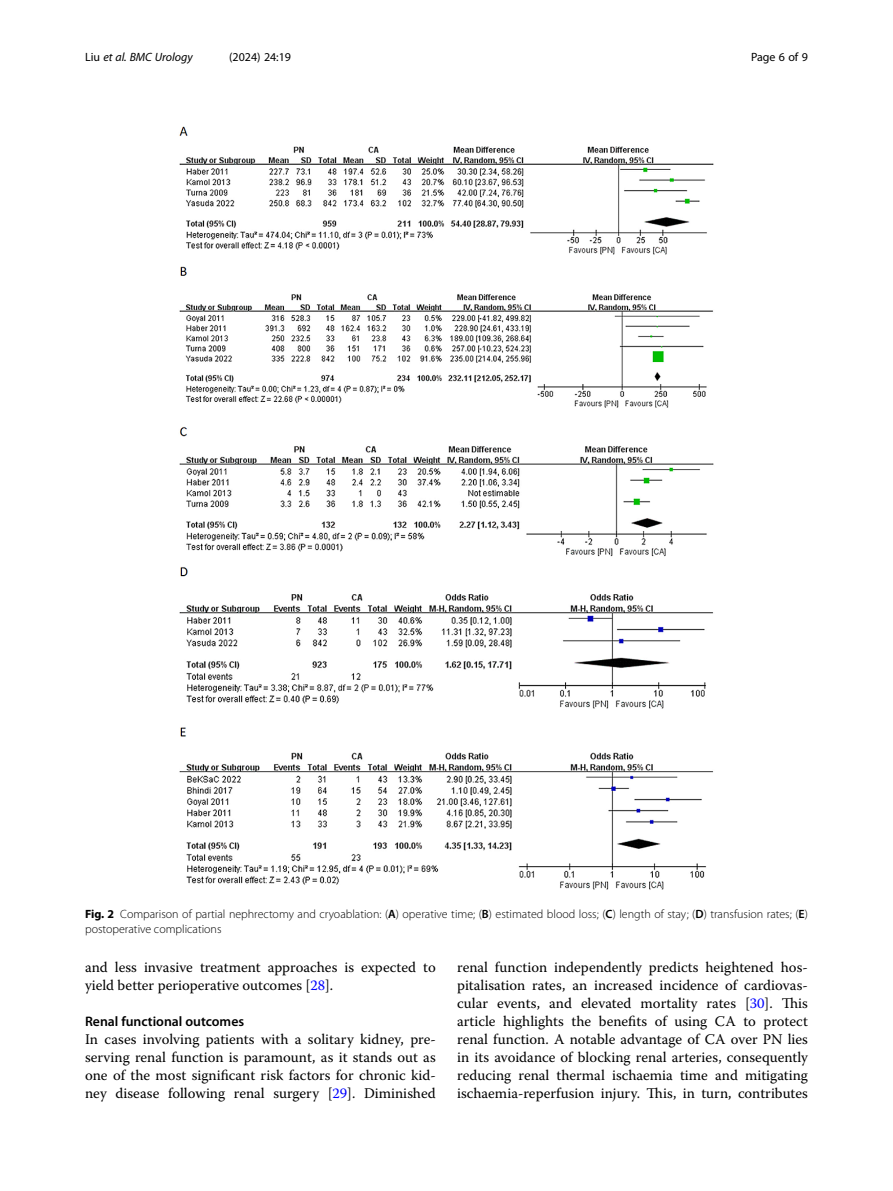
<style>
.page{position:relative;width:893px;height:1191px;background:#fff}
.page>*{position:absolute;margin:0;border:0;box-sizing:border-box;transform-origin:0 0}
.Body_Text{font:14.7px/18px "Warnock Pro";color:#000;text-align:justify}
.Head_2{font:600 13.8px "Myriad Pro";color:#000}
.Figure_Caption{font:300 12px/15px "Myriad Pro";color:#000}
.t1{font:12px "Myriad Pro";color:#000}
.t2{font:italic 12px "Myriad Pro";color:#000}
.s1{font-style:normal}
.s2{font-weight:700}
.s3{font-weight:600}
.s4{color:#00f}
</style>
<div class="page">
<img style="left:179px;top:126px;width:535px;height:764px">
<p class="t2" style="left:85px;top:50px;width:109px"><span class="s1">Liu</span> et al. BMC Urology</p>
<p class="t1" style="left:229px;top:50px;width:63px">(2024) 24:19</p>
<p class="t1" style="left:751px;top:50px;width:58px">Page 6 of 9</p>
<p class="Figure_Caption" style="left:85px;top:906px;width:724px"><span class="s2">Fig. 2</span> Comparison of partial nephrectomy and cryoablation: (<span class="s3">A</span>) operative time; (<span class="s3">B</span>) estimated blood loss; (<span class="s3">C</span>) length of stay; (<span class="s3">D</span>) transfusion rates; (<span class="s3">E</span>) postoperative complications</p>
<p class="Body_Text" style="left:85px;top:958px;width:352px">and less invasive treatment approaches is expected to yield better perioperative outcomes [<span class="s4">28</span>].</p>
<p class="Head_2" style="left:85px;top:1013px;width:161px">Renal functional outcomes</p>
<p class="Body_Text" style="left:85px;top:1030px;width:352px">In cases involving patients with a solitary kidney, pre&shy;serving renal function is paramount, as it stands out as one of the most significant risk factors for chronic kid&shy;ney disease following renal surgery [<span class="s4">29</span>]. Diminished</p>
<p class="Body_Text" style="left:457px;top:958px;width:352px">renal function independently predicts heightened hos&shy;pitalisation rates, an increased incidence of cardiovas&shy;cular events, and elevated mortality rates [<span class="s4">30</span>]. This article highlights the benefits of using CA to protect renal function. A notable advantage of CA over PN lies in its avoidance of blocking renal arteries, consequently reducing renal thermal ischaemia time and mitigating ischaemia-reperfusion injury. This, in turn, contributes</p>
</div>
